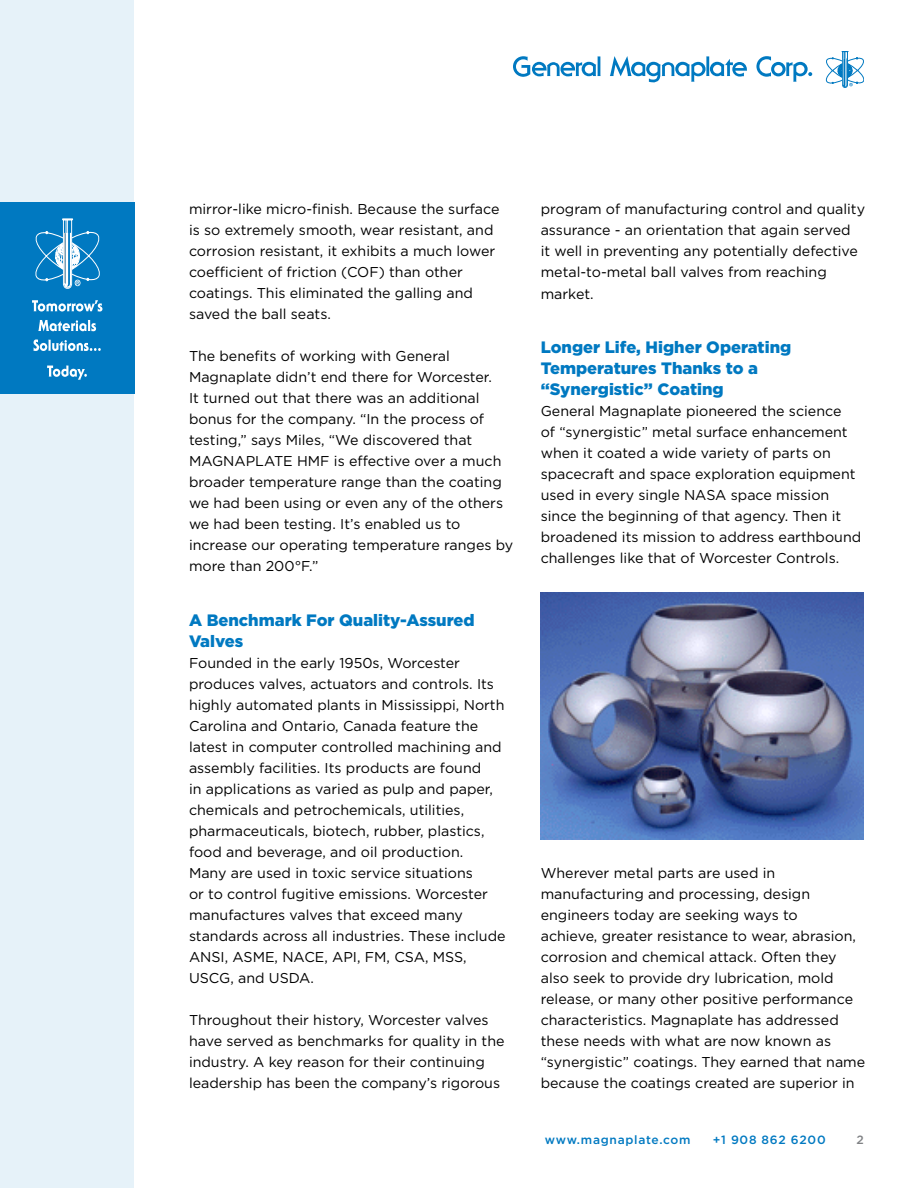
<style>
.page{position:relative;width:918px;height:1188px;background:#fff}
.page>*{position:absolute;margin:0;border:0;box-sizing:border-box;transform-origin:0 0}
.t1{font:900 16.5px/21px "Gotham";color:#0079c1}
.t2{font:14.25px/21px "Gotham";color:#000}
.t3{font:500 12px "Gotham";letter-spacing:.06em;color:#0079c1}
.t4{font:500 12px "Gotham";color:#808285}
</style>
<div class="page">
<div style="left:0;top:0;width:134px;height:1188px;background:#e6f2f9"></div>
<div style="left:0;top:203px;width:135px;height:191px;background:#0079c1"></div>
<svg style="left:32px;top:300px;width:70px;height:12px"></svg>
<svg style="left:38px;top:320px;width:58px;height:11px"></svg>
<svg style="left:34px;top:339px;width:67px;height:12px"></svg>
<svg style="left:47px;top:366px;width:40px;height:14px"></svg>
<svg style="left:36px;top:219px;width:64px;height:70px"></svg>
<svg style="left:610px;top:56px;width:137px;height:27px"></svg>
<svg style="left:513px;top:56px;width:88px;height:21px"></svg>
<svg style="left:756px;top:56px;width:56px;height:26px"></svg>
<svg style="left:825px;top:51px;width:39px;height:37px"></svg>
<img style="left:541px;top:592px;width:323px;height:248px">
<p class="t2" style="left:189px;top:199px;width:312px">mirror-like micro-finish. Because the surface is so extremely smooth, wear resistant, and corrosion resistant, it exhibits a much lower coefficient of friction (COF) than other coatings. This eliminated the galling and saved the ball seats.</p>
<p class="t2" style="left:189px;top:346px;width:326px">The benefits of working with General Magnaplate didn’t end there for Worcester.<br>It turned out that there was an additional bonus for the company. “In the process of testing,” says Miles, “We discovered that MAGNAPLATE HMF is effective over a much broader temperature range than the coating we had been using or even any of the others we had been testing. It’s enabled us to increase our operating temperature ranges by more than 200°F.”</p>
<p class="t1" style="left:189px;top:609px;width:287px">A Benchmark For Quality-Assured<br>Valves</p>
<p class="t2" style="left:189px;top:652px;width:318px">Founded in the early 1950s, Worcester produces valves, actuators and controls. Its highly automated plants in Mississippi, North Carolina and Ontario, Canada feature the latest in computer controlled machining and assembly facilities. Its products are found<br>in applications as varied as pulp and paper, chemicals and petrochemicals, utilities, pharmaceuticals, biotech, rubber, plastics, food and beverage, and oil production.<br>Many are used in toxic service situations<br>or to control fugitive emissions. Worcester manufactures valves that exceed many standards across all industries. These include ANSI, ASME, NACE, API, FM, CSA, MSS, USCG, and USDA.</p>
<p class="t2" style="left:189px;top:1009px;width:317px">Throughout their history, Worcester valves have served as benchmarks for quality in the industry. A key reason for their continuing leadership has been the company’s rigorous</p>
<p class="t2" style="left:541px;top:199px;width:326px">program of manufacturing control and quality assurance - an orientation that again served<br>it well in preventing any potentially defective metal-to-metal ball valves from reaching market.</p>
<p class="t1" style="left:541px;top:336px;width:252px">Longer Life, Higher Operating<br>Temperatures Thanks to a “Synergistic” Coating</p>
<p class="t2" style="left:541px;top:400px;width:322px">General Magnaplate pioneered the science<br>of “synergistic” metal surface enhancement when it coated a wide variety of parts on spacecraft and space exploration equipment used in every single NASA space mission since the beginning of that agency. Then it broadened its mission to address earthbound challenges like that of Worcester Controls.</p>
<p class="t2" style="left:541px;top:862px;width:326px">Wherever metal parts are used in manufacturing and processing, design engineers today are seeking ways to<br>achieve, greater resistance to wear, abrasion, corrosion and chemical attack. Often they also seek to provide dry lubrication, mold release, or many other positive performance characteristics. Magnaplate has addressed these needs with what are now known as “synergistic” coatings. They earned that name because the coatings created are superior in</p>
<p class="t3" style="left:545px;top:1133px;width:147px">www.magnaplate.com</p>
<p class="t3" style="left:713px;top:1133px;width:114px">+1 908 862 6200</p>
<p class="t4" style="left:857px;top:1133px;width:9px">2</p>
</div>
